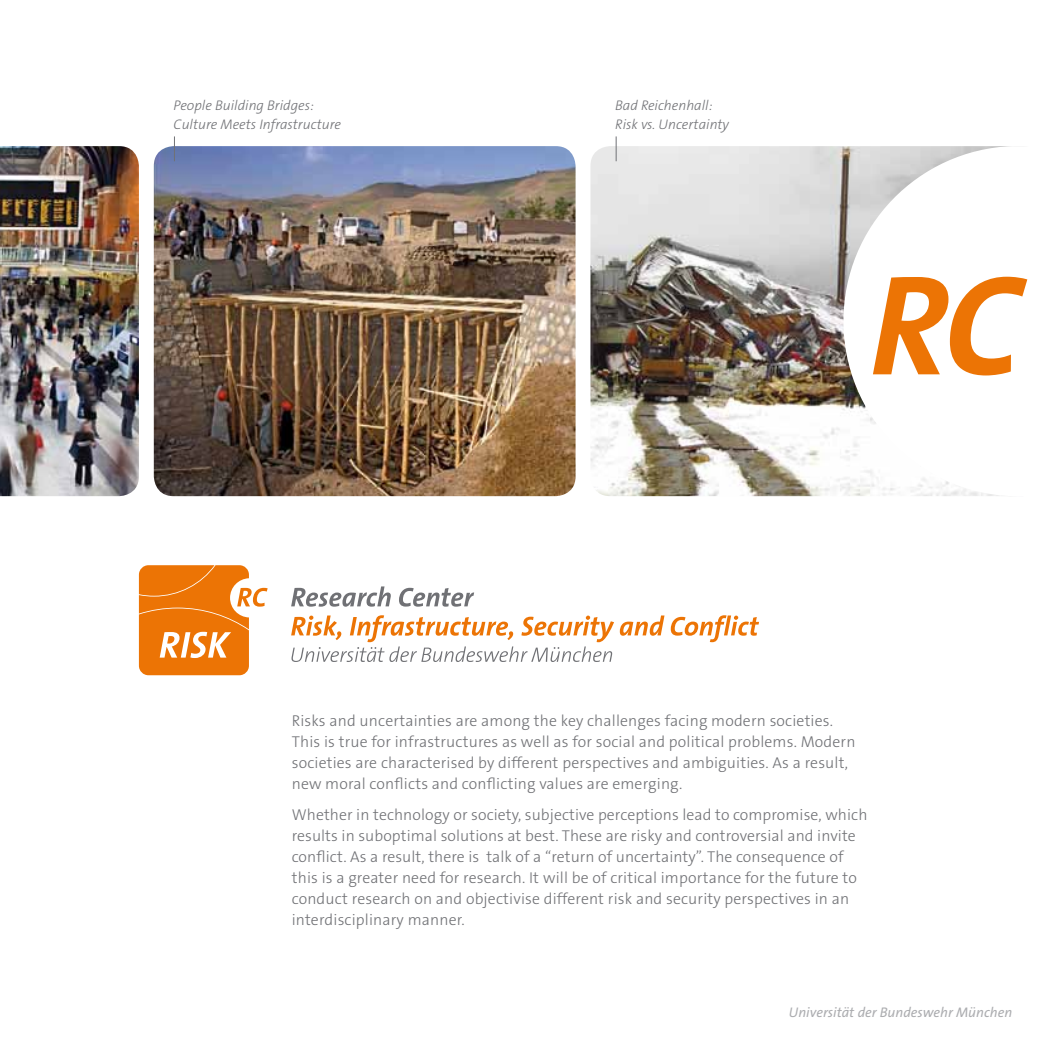
<style>
.page{position:relative;width:1042px;height:1042px;background:#fff}
.page>*{position:absolute;margin:0;border:0;box-sizing:border-box;transform-origin:0 0}
.t1{font:300 15.75px/21px "The Sans B3";letter-spacing:.01em;color:#707175}
.t2{font:italic 300 14px/19.2px "The Sans B3";color:#707175}
.t3{font:italic 14px "The Sans B5 Plain";color:#acadb0}
</style>
<div class="page">
<img style="left:154px;top:146px;width:421px;height:350px">
<img style="left:0;top:146px;width:139px;height:350px">
<img style="left:590px;top:146px;width:253px;height:350px">
<svg style="left:843px;top:146px;width:185px;height:350px"></svg>
<svg style="left:174px;top:136px;width:1px;height:25px"></svg>
<svg style="left:616px;top:136px;width:1px;height:25px"></svg>
<svg style="left:873px;top:277px;width:154px;height:98px"></svg>
<svg style="left:291px;top:615px;width:323px;height:47px"></svg>
<svg style="left:620px;top:615px;width:44px;height:21px"></svg>
<svg style="left:671px;top:615px;width:88px;height:27px"></svg>
<svg style="left:291px;top:586px;width:100px;height:21px"></svg>
<svg style="left:399px;top:588px;width:75px;height:19px"></svg>
<svg style="left:139px;top:565px;width:129px;height:110px"></svg>
<p class="t2" style="left:174px;top:96px;width:169px">People Building Bridges:<br>Culture Meets Infrastructure</p>
<p class="t2" style="left:615px;top:96px;width:115px">Bad Reichenhall:<br>Risk vs. Uncertainty</p>
<p class="t1" style="left:292px;top:711px;width:565px">Risks and uncertainties are among the key challenges facing modern societies.<br>This is true for infrastructures as well as for social and political problems. Modern societies are characterised by different perspectives and ambiguities. As a result, new moral conflicts and conflicting values are emerging.</p>
<p class="t1" style="left:292px;top:805px;width:577px">Whether in technology or society, subjective perceptions lead to compromise, which results in suboptimal solutions at best. These are risky and controversial and invite conflict. As a result, there is talk of a “return of uncertainty”. The consequence of this is a greater need for research. It will be of critical importance for the future to conduct research on and objectivise different risk and security perspectives in an interdisciplinary manner.</p>
<p class="t3" style="left:789px;top:1005px;width:225px">Universität der Bundeswehr München</p>
</div>
